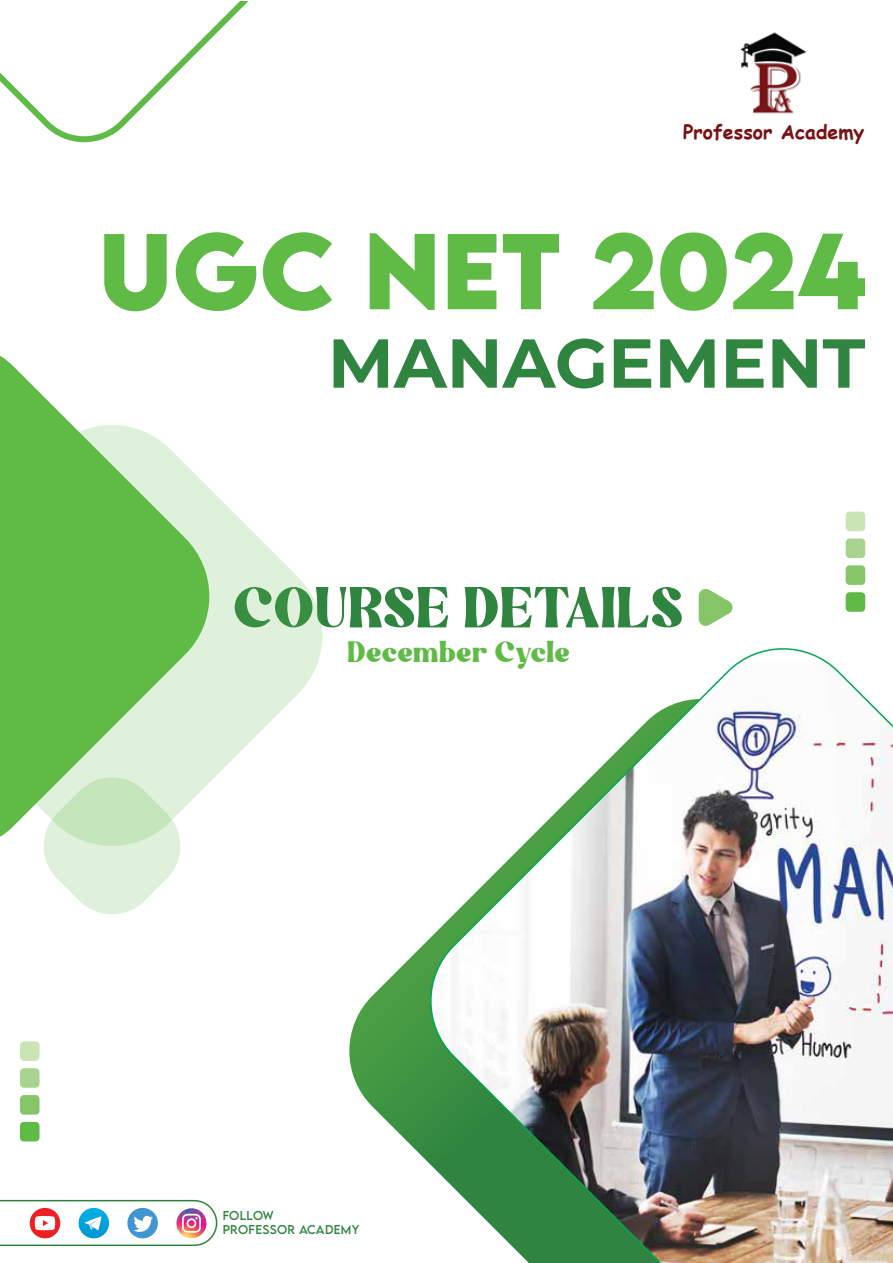
<style>
.page{position:relative;width:893px;height:1263px;background:#fff}
.page>*{position:absolute;margin:0;border:0;box-sizing:border-box;transform-origin:0 0}
.t1{font:700 95.55px "LEMONMILK";color:#5fbb46}
.t2{font:700 69.15px "Montserrat";color:#2f8540}
.t3{font:57px "Bekind";letter-spacing:.025em;color:#2f8540}
.t4{font:29.1px "Bekind";letter-spacing:.025em;color:#5fbb46}
.t5{font:700 19.5px "Comic Sans MS";color:#781216}
.t6{font:11.4px/13.6px "LEMONMILK";letter-spacing:.025em;color:#2f8540}
</style>
<div class="page">
<svg style="left:45px;top:858px;width:134px;height:56px"></svg>
<img style="left:740px;top:32px;width:67px;height:82px">
<div style="left:846px;top:592px;width:19px;height:20px;background:#5fbb46;border-radius:4px"></div>
<div style="left:846px;top:565px;width:19px;height:20px;background:#86c668;border-radius:4px"></div>
<div style="left:846px;top:538px;width:19px;height:20px;background:#a8d490;border-radius:4px"></div>
<div style="left:846px;top:512px;width:19px;height:19px;background:#cae4b6;border-radius:4px"></div>
<div style="left:20px;top:1122px;width:20px;height:19px;background:#5fbb46;border-radius:4px"></div>
<div style="left:20px;top:1095px;width:20px;height:19px;background:#86c668;border-radius:4px"></div>
<div style="left:20px;top:1068px;width:20px;height:20px;background:#a8d490;border-radius:4px"></div>
<div style="left:20px;top:1041px;width:20px;height:20px;background:#cae4b6;border-radius:4px"></div>
<svg style="left:699px;top:589px;width:34px;height:37px"></svg>
<svg style="left:217px;top:496px;width:105px;height:279px;fill:#dff1da"></svg>
<svg style="left:0;top:1200px;width:217px;height:46px"></svg>
<svg style="left:349px;top:947px;width:72px;height:208px"></svg>
<svg style="left:0;top:355px;width:217px;height:503px;fill:#5fbb46"></svg>
<svg style="left:0;top:2px;width:248px;height:141px"></svg>
<img style="left:421px;top:648px;width:472px;height:615px">
<h3 class="t5" style="left:683px;top:118px;width:183px">Professor Academy</h3>
<h1 class="t1" style="left:98px;top:206px;width:770px">UGC NET 2024</h1>
<h2 class="t2" style="left:328px;top:313px;width:539px">MANAGEMENT</h2>
<h3 class="t3" style="left:235px;top:574px;width:451px">COURSE DETAILS</h3>
<h3 class="t4" style="left:348px;top:635px;width:224px">December Cycle</h3>
<p class="t6" style="left:223px;top:1209px;width:138px">FOLLOW<br>PROFESSOR ACADEMY</p>
</div>
